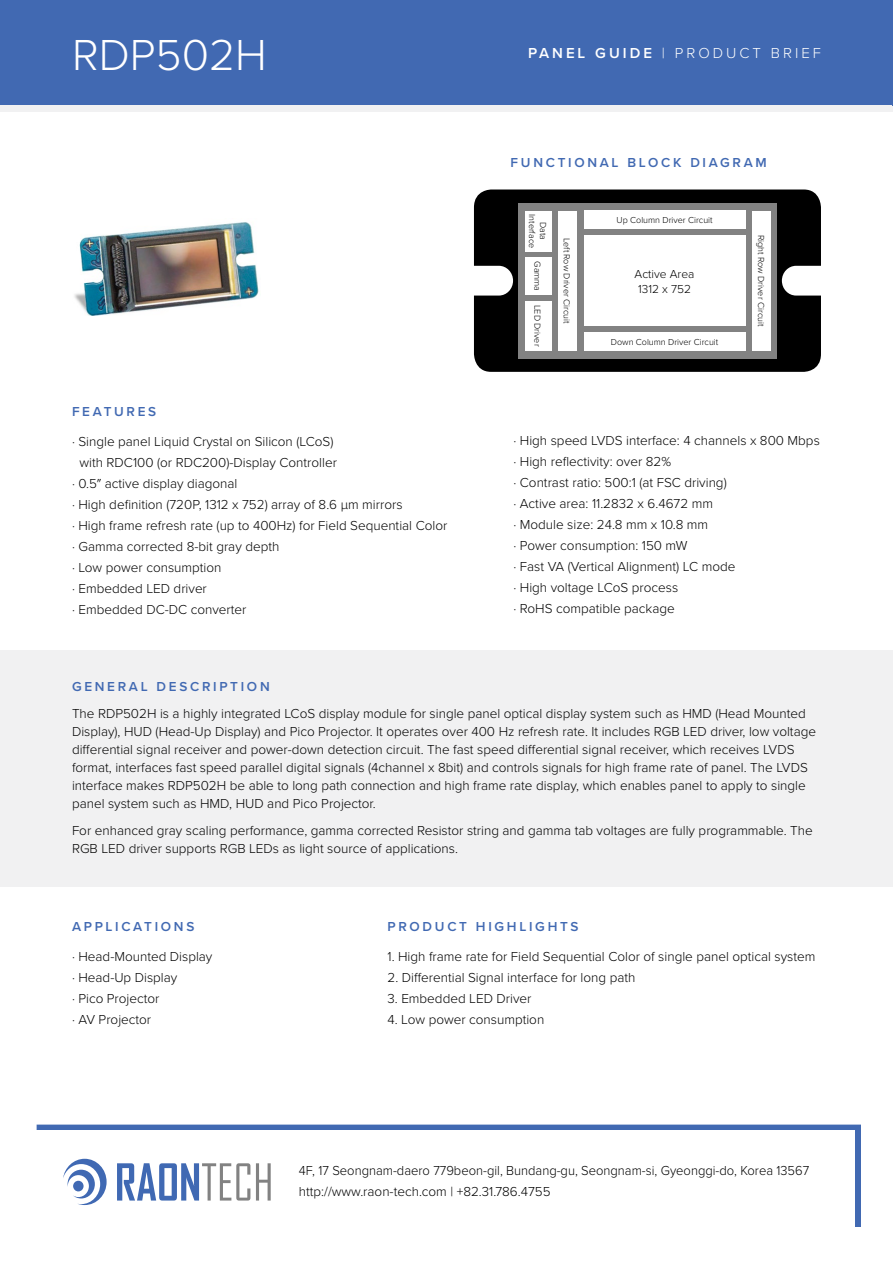
<style>
.page{position:relative;width:893px;height:1263px;background:#fff}
.page>*{position:absolute;margin:0;border:0;box-sizing:border-box;transform-origin:0 0}
.t1{font:300 45px "Proxima Nova";color:#fff}
.t2{font:300 15px "Proxima Nova";letter-spacing:.2em;color:#fff}
.t3{font:300 13.5px/21px "Proxima Nova";color:#000}
.t4{font:300 13.5px/21px "Proxima Nova";color:#000;scale:.96 1}
.t5{font:600 13.5px "Proxima Nova";letter-spacing:.2em;color:#4169b2}
.t6{font:300 12px/14.4px "Proxima Nova";color:#000}
.t7{font:300 9px/10.8px "Proxima Nova";color:#000;text-align:center}
.s1{font-weight:600}
</style>
<div class="page">
<svg style="left:37px;top:1124px;width:824px;height:103px;background:#6888c1"></svg>
<div style="left:31px;top:1131px;width:824px;height:102px;background:#fff"></div>
<svg style="left:63px;top:1159px;width:44px;height:46px"></svg>
<div style="left:73px;top:1181px;width:11px;height:10px;background:#4069b3;border-radius:50%"></div>
<svg style="left:117px;top:1163px;width:133px;height:37px"></svg>
<svg style="left:256px;top:1163px;width:15px;height:37px"></svg>
<svg style="left:474px;top:189px;width:347px;height:183px;background:#1e1e1e"></svg>
<div style="left:0;top:650px;width:893px;height:237px;background:#f1f1f2"></div>
<div style="left:0;top:0;width:893px;height:105px;background:#4169b2"></div>
<div style="left:1px;top:106px;width:891px;height:6px;background:#f1f1f2"></div>
<div style="left:518px;top:203px;width:259px;height:155px;background:#828282"></div>
<div style="left:584px;top:236px;width:161px;height:90px;background:#fff"></div>
<div style="left:584px;top:211px;width:161px;height:18px;background:#fff"></div>
<div style="left:584px;top:332px;width:161px;height:19px;background:#fff"></div>
<div style="left:753px;top:211px;width:18px;height:140px;background:#fff"></div>
<div style="left:558px;top:211px;width:18px;height:140px;background:#fff"></div>
<div style="left:525px;top:211px;width:26px;height:40px;background:#fff"></div>
<div style="left:525px;top:257px;width:26px;height:38px;background:#fff"></div>
<div style="left:525px;top:301px;width:26px;height:50px;background:#fff"></div>
<img style="left:74px;top:222px;width:185px;height:93px">
<h1 class="t1" style="left:72px;top:22px;width:196px">RDP502H</h1>
<p class="t5" style="left:72px;top:401px;width:86px">FEATURES</p>
<p class="t3" style="left:72px;top:430px;width:263px">· Single panel Liquid Crystal on Silicon (LCoS)</p>
<p class="t3" style="left:80px;top:451px;width:259px">with RDC100 (or RDC200)-Display Controller</p>
<p class="t3" style="left:72px;top:472px;width:167px">· 0.5″ active display diagonal</p>
<p class="t3" style="left:72px;top:493px;width:332px">· High definition (720P, 1312 x 752) array of 8.6 μm mirrors</p>
<p class="t3" style="left:72px;top:514px;width:377px">· High frame refresh rate (up to 400Hz) for Field Sequential Color</p>
<p class="t3" style="left:72px;top:535px;width:209px">· Gamma corrected 8-bit gray depth</p>
<p class="t3" style="left:72px;top:556px;width:151px">· Low power consumption</p>
<p class="t3" style="left:72px;top:577px;width:136px">· Embedded LED driver</p>
<p class="t3" style="left:72px;top:598px;width:176px">· Embedded DC-DC converter</p>
<p class="t2" style="left:528px;top:42px;width:294px"><span class="s1">PANEL GUIDE</span> | PRODUCT BRIEF</p>
<p class="t5" style="left:511px;top:152px;width:258px">FUNCTIONAL BLOCK DIAGRAM</p>
<p class="t7" style="left:549px;top:214px;width:35px;rotate:90deg">Data<br>Interface</p>
<p class="t7" style="left:543px;top:261px;width:31px;rotate:90deg">Gamma</p>
<p class="t7" style="left:543px;top:305px;width:43px;rotate:90deg">LED Driver</p>
<p class="t7" style="left:573px;top:238px;width:87px;rotate:90deg">Left Row Driver Circuit</p>
<p class="t7" style="left:616px;top:214px;width:98px">Up Column Driver Circuit</p>
<p class="t6" style="left:635px;top:266px;width:61px">Active Area<br>1312 x 752</p>
<p class="t7" style="left:611px;top:336px;width:109px">Down Column Driver Circuit</p>
<p class="t7" style="left:767px;top:235px;width:93px;rotate:90deg">Right Row Driver Circuit</p>
<p class="t3" style="left:513px;top:429px;width:308px">· High speed LVDS interface: 4 channels x 800 Mbps · High reflectivity: over 82%<br>· Contrast ratio: 500:1 (at FSC driving)<br>· Active area: 11.2832 x 6.4672 mm<br>· Module size: 24.8 mm x 10.8 mm<br>· Power consumption: 150 mW<br>· Fast VA (Vertical Alignment) LC mode<br>· High voltage LCoS process<br>· RoHS compatible package</p>
<p class="t5" style="left:72px;top:677px;width:199px">GENERAL DESCRIPTION</p>
<p class="t3" style="left:72px;top:704px;width:746px;line-height:18px">The RDP502H is a highly integrated LCoS display module for single panel optical display system such as HMD (Head Mounted Display), HUD (Head-Up Display) and Pico Projector. It operates over 400 Hz refresh rate. It includes RGB LED driver, low voltage differential signal receiver and power-down detection circuit. The fast speed differential signal receiver, which receives LVDS format, interfaces fast speed parallel digital signals (4channel x 8bit) and controls signals for high frame rate of panel. The LVDS interface makes RDP502H be able to long path connection and high frame rate display, which enables panel to apply to single panel system such as HMD, HUD and Pico Projector.</p>
<p class="t3" style="left:72px;top:821px;width:742px;line-height:18px">For enhanced gray scaling performance, gamma corrected Resistor string and gamma tab voltages are fully programmable. The<br>RGB LED driver supports RGB LEDs as light source of applications.</p>
<p class="t5" style="left:72px;top:916px;width:124px">APPLICATIONS</p>
<p class="t3" style="left:72px;top:945px;width:142px">· Head-Mounted Display · Head-Up Display<br>· Pico Projector<br>· AV Projector</p>
<p class="t5" style="left:388px;top:916px;width:193px">PRODUCT HIGHLIGHTS</p>
<p class="t3" style="left:388px;top:945px;width:429px">1. High frame rate for Field Sequential Color of single panel optical system</p>
<p class="t3" style="left:388px;top:966px;width:249px">2. Differential Signal interface for long path</p>
<p class="t3" style="left:388px;top:987px;width:145px">3. Embedded LED Driver</p>
<p class="t3" style="left:388px;top:1008px;width:158px">4. Low power consumption</p>
<p class="t4" style="left:299px;top:1159px;width:533px">4F, 17 Seongnam-daero 779beon-gil, Bundang-gu, Seongnam-si, Gyeonggi-do, Korea 13567 http://www.raon-tech.com | +82.31.786.4755</p>
</div>
